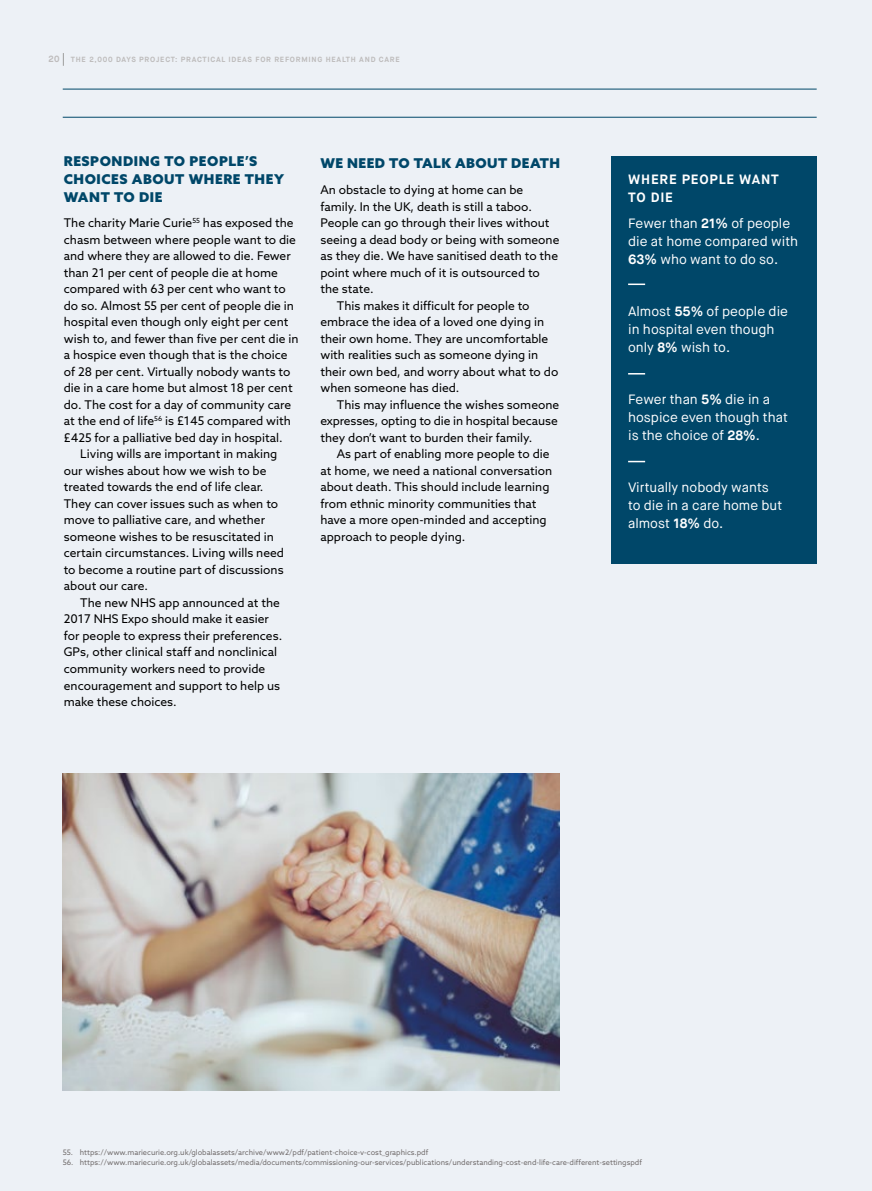
<style>
.page{position:relative;width:872px;height:1191px;background:#edf1f6}
.page>*{position:absolute;margin:0;border:0;box-sizing:border-box;transform-origin:0 0}
.t1{font:13.5px/18px "Maison Neue";color:#fff}
.t2{font:900 13.5px/18px "Azo Sans";letter-spacing:.04em;color:#004769}
.t3{font:700 13.5px/18px "Maison Neue";letter-spacing:.06em;color:#fff}
.t4{font:12px "Azo Sans";color:#000}
.t5{font:7.5px "Azo Sans";color:#726d6d}
.t6{font:700 7.5px "Maison Neue";letter-spacing:.1em;color:#bebcbc}
.s1{font-size:9px}
.s2{font-weight:700}
</style>
<div class="page">
<svg style="left:63px;top:53px;width:1px;height:13px"></svg>
<hr style="left:63px;top:89px;width:753px;height:1px;background:#004769">
<hr style="left:63px;top:117px;width:753px;height:1px;background:#004769">
<img style="left:63px;top:773px;width:496px;height:317px">
<div style="left:611px;top:156px;width:205px;height:407px;background:#004769"></div>
<svg style="left:628px;top:283px;width:17px;height:2px"></svg>
<svg style="left:628px;top:373px;width:17px;height:1px"></svg>
<svg style="left:628px;top:461px;width:17px;height:1px"></svg>
<p class="t6" style="left:48px;top:55px;width:353px"><span class="s1">20</span> THE 2,000 DAYS PROJECT: PRACTICAL IDEAS FOR REFORMING HEALTH AND CARE</p>
<p class="t2" style="left:64px;top:152px;width:222px">RESPONDING TO PEOPLE’S<br>CHOICES ABOUT WHERE THEY<br>WANT TO DIE</p>
<p class="t4" style="left:64px;top:215px;width:231px">The charity Marie Curie<sup>55</sup> has exposed the</p>
<p class="t4" style="left:64px;top:232px;width:234px">chasm between where people want to die</p>
<p class="t4" style="left:64px;top:248px;width:228px">and where they are allowed to die. Fewer</p>
<p class="t4" style="left:64px;top:265px;width:216px">than 21 per cent of people die at home</p>
<p class="t4" style="left:64px;top:281px;width:223px">compared with 63 per cent who want to</p>
<p class="t4" style="left:64px;top:298px;width:232px">do so. Almost 55 per cent of people die in</p>
<p class="t4" style="left:64px;top:314px;width:226px">hospital even though only eight per cent</p>
<p class="t4" style="left:64px;top:331px;width:236px">wish to, and fewer than five per cent die in</p>
<p class="t4" style="left:64px;top:347px;width:225px">a hospice even though that is the choice</p>
<p class="t4" style="left:64px;top:364px;width:228px">of 28 per cent. Virtually nobody wants to</p>
<p class="t4" style="left:64px;top:380px;width:230px">die in a care home but almost 18 per cent</p>
<p class="t4" style="left:64px;top:397px;width:229px">do. The cost for a day of community care</p>
<p class="t4" style="left:64px;top:413px;width:229px">at the end of life<sup>56</sup> is £145 compared with</p>
<p class="t4" style="left:64px;top:430px;width:220px">£425 for a palliative bed day in hospital.</p>
<p class="t4" style="left:80px;top:446px;width:198px">Living wills are important in making</p>
<p class="t4" style="left:64px;top:463px;width:204px">our wishes about how we wish to be</p>
<p class="t4" style="left:64px;top:479px;width:201px">treated towards the end of life clear.</p>
<p class="t4" style="left:64px;top:496px;width:216px">They can cover issues such as when to</p>
<p class="t4" style="left:64px;top:512px;width:203px">move to palliative care, and whether</p>
<p class="t4" style="left:64px;top:529px;width:212px">someone wishes to be resuscitated in</p>
<p class="t4" style="left:64px;top:545px;width:222px">certain circumstances. Living wills need</p>
<p class="t4" style="left:64px;top:562px;width:221px">to become a routine part of discussions</p>
<p class="t4" style="left:64px;top:578px;width:86px">about our care.</p>
<p class="t4" style="left:80px;top:595px;width:201px">The new NHS app announced at the</p>
<p class="t4" style="left:64px;top:611px;width:207px">2017 NHS Expo should make it easier</p>
<p class="t4" style="left:64px;top:628px;width:220px">for people to express their preferences.</p>
<p class="t4" style="left:64px;top:644px;width:215px">GPs, other clinical staff and nonclinical</p>
<p class="t4" style="left:64px;top:661px;width:203px">community workers need to provide</p>
<p class="t4" style="left:64px;top:677px;width:218px">encouragement and support to help us</p>
<p class="t4" style="left:64px;top:694px;width:114px">make these choices.</p>
<p class="t2" style="left:320px;top:154px;width:241px">WE NEED TO TALK ABOUT DEATH</p>
<p class="t4" style="left:320px;top:182px;width:204px">An obstacle to dying at home can be</p>
<p class="t4" style="left:320px;top:199px;width:213px">family. In the UK, death is still a taboo.</p>
<p class="t4" style="left:320px;top:215px;width:231px">People can go through their lives without</p>
<p class="t4" style="left:320px;top:232px;width:240px">seeing a dead body or being with someone</p>
<p class="t4" style="left:320px;top:248px;width:239px">as they die. We have sanitised death to the</p>
<p class="t4" style="left:320px;top:265px;width:221px">point where much of it is outsourced to</p>
<p class="t4" style="left:320px;top:281px;width:55px">the state.</p>
<p class="t4" style="left:337px;top:298px;width:194px">This makes it difficult for people to</p>
<p class="t4" style="left:320px;top:314px;width:225px">embrace the idea of a loved one dying in</p>
<p class="t4" style="left:320px;top:331px;width:229px">their own home. They are uncomfortable</p>
<p class="t4" style="left:320px;top:347px;width:219px">with realities such as someone dying in</p>
<p class="t4" style="left:320px;top:364px;width:239px">their own bed, and worry about what to do</p>
<p class="t4" style="left:320px;top:380px;width:140px">when someone has died.</p>
<p class="t4" style="left:337px;top:397px;width:224px">This may influence the wishes someone</p>
<p class="t4" style="left:320px;top:413px;width:239px">expresses, opting to die in hospital because</p>
<p class="t4" style="left:320px;top:430px;width:213px">they don’t want to burden their family.</p>
<p class="t4" style="left:337px;top:446px;width:214px">As part of enabling more people to die</p>
<p class="t4" style="left:320px;top:463px;width:233px">at home, we need a national conversation</p>
<p class="t4" style="left:320px;top:479px;width:230px">about death. This should include learning</p>
<p class="t4" style="left:320px;top:496px;width:218px">from ethnic minority communities that</p>
<p class="t4" style="left:320px;top:512px;width:228px">have a more open-minded and accepting</p>
<p class="t4" style="left:320px;top:529px;width:147px">approach to people dying.</p>
<p class="t3" style="left:628px;top:170px;width:152px">WHERE PEOPLE WANT<br>TO DIE</p>
<p class="t1" style="left:628px;top:214px;width:172px">Fewer than <span class="s2">21%</span> of people die at home compared with<br><span class="s2">63%</span> who want to do so.</p>
<p class="t1" style="left:628px;top:302px;width:161px">Almost <span class="s2">55%</span> of people die in hospital even though only <span class="s2">8%</span> wish to.</p>
<p class="t1" style="left:628px;top:390px;width:161px">Fewer than <span class="s2">5%</span> die in a hospice even though that is the choice of <span class="s2">28%</span>.</p>
<p class="t1" style="left:628px;top:478px;width:156px">Virtually nobody wants to die in a care home but almost <span class="s2">18%</span> do.</p>
<p class="t5" style="left:63px;top:1147px;width:367px">55. https://www.mariecurie.org.uk/globalassets/archive/www2/pdf/patient-choice-v-cost_graphics.pdf</p>
<p class="t5" style="left:63px;top:1157px;width:580px">56. https://www.mariecurie.org.uk/globalassets/media/documents/commissioning-our-services/publications/understanding-cost-end-life-care-different-settingspdf</p>
</div>
